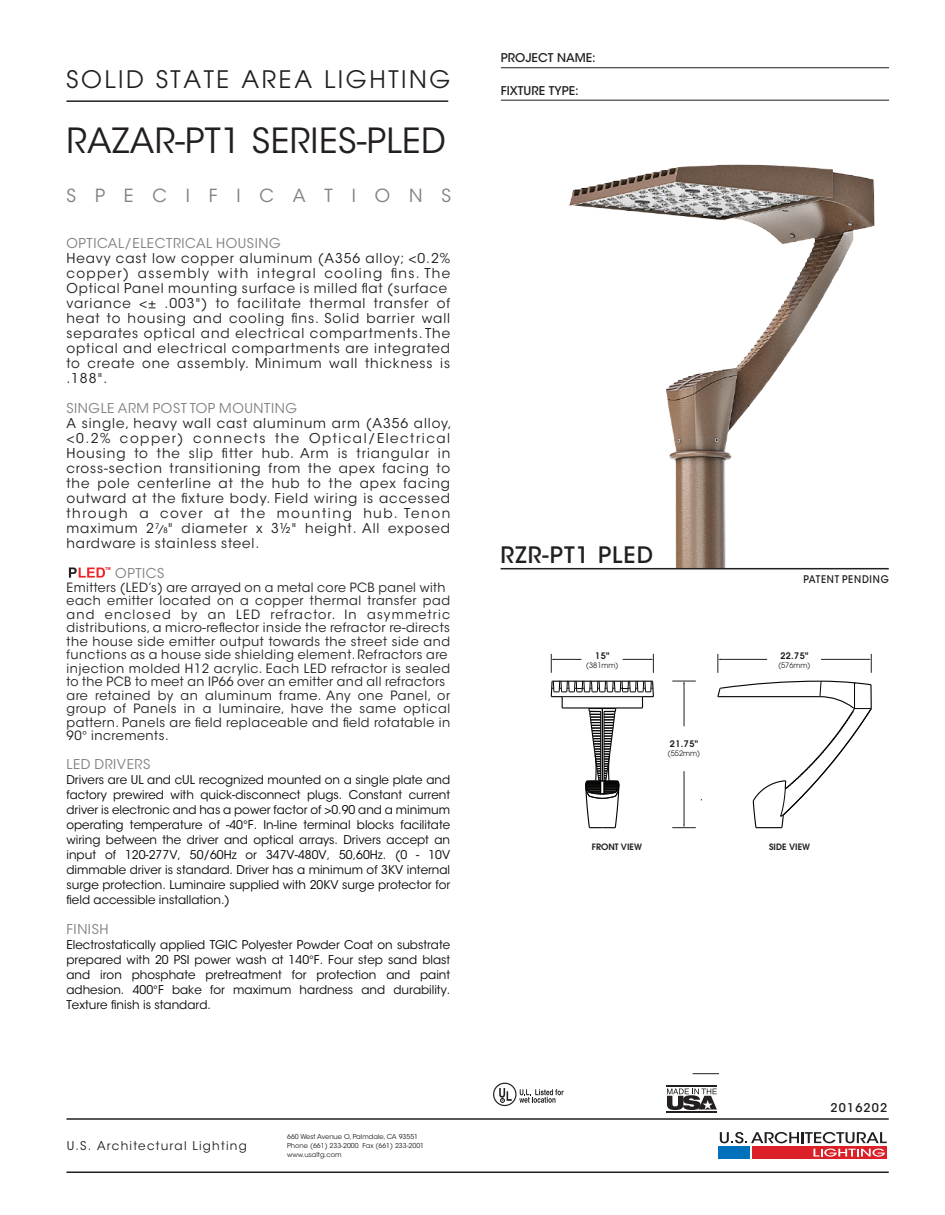
<style>
.page{position:relative;width:945px;height:1215px;background:#fff}
.page>*{position:absolute;margin:0;border:0;box-sizing:border-box;transform-origin:0 0}
.t1{font:34.5px "ITC Avant Garde Std";letter-spacing:.015em;color:#231f20}
.t2{font:24px "Avant Garde";letter-spacing:.11em;color:#231f20}
.t3{font:500 22.5px "ITC Avant Garde Std";letter-spacing:.05em;color:#231f20}
.t4{font:18px "ITC Avant Garde Std";letter-spacing:1.05em;color:#808285}
.t5{font:13.5px/15px "ITC Avant Garde Std";letter-spacing:.07em;color:#231f20}
.t6{font:13.5px "ITC Avant Garde Std";letter-spacing:.045em;color:#808285}
.t7{font:12.75px/13.5px "ITC Avant Garde Std";letter-spacing:.045em;color:#231f20}
.t8{font:12px/15px "ITC Avant Garde Std";color:#040503;text-align:justify}
.t9{font:12px "ITC Avant Garde Std";letter-spacing:.1em;color:#231f20}
.t10{font:500 12px "ITC Avant Garde Std";color:#231f20}
.t11{font:500 12px "ITC Avant Garde Std";letter-spacing:.1em;color:#231f20}
.t12{font:500 10.5px "ITC Avant Garde Std";letter-spacing:.08em;color:#211e1e;scale:.9 1}
.t13{font:600 9px "Avant Garde";letter-spacing:.05em;color:#211e1e}
.t14{font:600 8.7px "Avant Garde";color:#211e1e}
.t15{font:7.5px "Avant Garde";color:#211e1e}
.t16{font:6.75px/9px "ITC Avant Garde Std";color:#231f20}
.t17{font:700 4.05px "Arial";color:#ed2326}
.s1{font-style:italic;font-size:10.5px;color:#040503}
.s2{font-size:7.5px;color:#040503}
</style>
<div class="page">
<img style="left:553px;top:164px;width:335px;height:404px">
<hr style="left:66px;top:1172px;width:823px;height:1px;background:#231f20">
<hr style="left:66px;top:1118px;width:823px;height:2px;background:#231f20">
<hr style="left:66px;top:100px;width:382px;height:2px;background:#231f20">
<hr style="left:501px;top:67px;width:388px;height:1px;background:#231f20">
<hr style="left:501px;top:100px;width:388px;height:1px;background:#231f20">
<div style="left:493px;top:1083px;width:24px;height:23px;border:1px solid #231f20;border-radius:50%"></div>
<svg style="left:499px;top:1088px;width:13px;height:15px"></svg>
<svg style="left:519px;top:1089px;width:45px;height:14px"></svg>
<hr style="left:667px;top:1085px;width:50px;height:2px;background:#231f20">
<hr style="left:667px;top:1111px;width:50px;height:2px;background:#231f20">
<svg style="left:667px;top:1089px;width:50px;height:21px"></svg>
<hr style="left:501px;top:568px;width:388px;height:1px;background:#231f20">
<svg style="left:69px;top:567px;width:36px;height:11px"></svg>
<svg style="left:693px;top:1073px;width:26px;height:1px"></svg>
<svg style="left:551px;top:654px;width:103px;height:175px"></svg>
<svg style="left:716px;top:458px;width:157px;height:371px"></svg>
<hr style="left:684px;top:771px;width:1px;height:54px;background:#231f20">
<svg style="left:672px;top:825px;width:24px;height:3px"></svg>
<hr style="left:684px;top:683px;width:1px;height:43px;background:#231f20">
<svg style="left:672px;top:681px;width:24px;height:3px"></svg>
<div style="left:752px;top:1146px;width:135px;height:13px;background:#dc2027"></div>
<div style="left:719px;top:1146px;width:31px;height:13px;background:#0072bc"></div>
<svg style="left:813px;top:1149px;width:72px;height:8px"></svg>
<svg style="left:720px;top:1132px;width:167px;height:11px"></svg>
<h2 class="t2" style="left:66px;top:65px;width:386px">SOLID STATE AREA LIGHTING</h2>
<h1 class="t1" style="left:66px;top:120px;width:381px">RAZAR-PT1 SERIES-PLED</h1>
<h3 class="t4" style="left:66px;top:185px;width:386px">SPECIFICATIONS</h3>
<p class="t6" style="left:66px;top:235px;width:216px">OPTICAL/ELECTRICAL HOUSING</p>
<p class="t5" style="left:66px;top:251px;width:385px">Heavy cast low copper aluminum (A356 alloy; &lt;0.2% copper) assembly with integral cooling fins. The Optical Panel mounting surface is milled flat (surface variance &lt;± .003") to facilitate thermal transfer of heat to housing and cooling fins. Solid barrier wall separates optical and electrical compartments. The optical and electrical compartments are integrated to create one assembly. Minimum wall thickness is .188".</p>
<p class="t6" style="left:66px;top:400px;width:232px">SINGLE ARM POST TOP MOUNTING</p>
<p class="t5" style="left:66px;top:416px;width:387px">A single, heavy wall cast aluminum arm (A356 alloy, &lt;0.2% copper) connects the Optical/Electrical Housing to the slip fitter hub. Arm is triangular in cross-section transitioning from the apex facing to the pole centerline at the hub to the apex facing outward at the fixture body. Field wiring is accessed through a cover at the mounting hub. Tenon maximum 2<sup>7</sup><span class="s1">/</span><span class="s2">8</span>" diameter x 3½" height. All exposed hardware is stainless steel.</p>
<p class="t6" style="left:115px;top:565px;width:51px">OPTICS</p>
<p class="t7" style="left:66px;top:581px;width:385px">Emitters (LED’s) are arrayed on a metal core PCB panel with each emitter located on a copper thermal transfer pad and enclosed by an LED refractor. In asymmetric distributions, a micro-reflector inside the refractor re-directs the house side emitter output towards the street side and functions as a house side shielding element. Refractors are injection molded H12 acrylic. Each LED refractor is sealed to the PCB to meet an IP66 over an emitter and all refractors are retained by an aluminum frame. Any one Panel, or group of Panels in a luminaire, have the same optical pattern. Panels are field replaceable and field rotatable in 90° increments.</p>
<p class="t6" style="left:66px;top:756px;width:85px">LED DRIVERS</p>
<p class="t8" style="left:66px;top:772px;width:385px">Drivers are UL and cUL recognized mounted on a single plate and factory prewired with quick-disconnect plugs. Constant current driver is electronic and has a power factor of &gt;0.90 and a minimum operating temperature of -40°F. In-line terminal blocks facilitate wiring between the driver and optical arrays. Drivers accept an input of 120-277V, 50/60Hz or 347V-480V, 50,60Hz. (0 - 10V dimmable driver is standard. Driver has a minimum of 3KV internal surge protection. Luminaire supplied with 20KV surge protector for field accessible installation.)</p>
<p class="t6" style="left:66px;top:921px;width:44px">FINISH</p>
<p class="t8" style="left:66px;top:937px;width:385px">Electrostatically applied TGIC Polyester Powder Coat on substrate prepared with 20 PSI power wash at 140°F. Four step sand blast and iron phosphate pretreatment for protection and paint adhesion. 400°F bake for maximum hardness and durability.<br>Texture finish is standard.</p>
<p class="t17" style="left:105px;top:566px;width:7px">TM</p>
<p class="t9" style="left:67px;top:1138px;width:182px">U.S. Architectural Lighting</p>
<p class="t16" style="left:287px;top:1132px;width:138px">660 West Avenue O, Palmdale, CA 93551<br>Phone (661) 233-2000 Fax (661) 233-2001 www.usaltg.com</p>
<p class="t10" style="left:501px;top:50px;width:96px">PROJECT NAME:</p>
<p class="t10" style="left:501px;top:83px;width:79px">FIXTURE TYPE:</p>
<h3 class="t3" style="left:501px;top:541px;width:154px">RZR-PT1 PLED</h3>
<p class="t13" style="left:595px;top:650px;width:16px">15"</p>
<p class="t15" style="left:586px;top:661px;width:34px">(381mm)</p>
<p class="t13" style="left:670px;top:737px;width:30px">21.75"</p>
<p class="t15" style="left:668px;top:748px;width:34px">(552mm)</p>
<p class="t12" style="left:803px;top:573px;width:96px">PATENT PENDING</p>
<p class="t13" style="left:780px;top:650px;width:30px">22.75"</p>
<p class="t15" style="left:778px;top:661px;width:34px">(576mm)</p>
<p class="t14" style="left:592px;top:841px;width:52px">FRONT VIEW</p>
<p class="t14" style="left:769px;top:841px;width:43px">SIDE VIEW</p>
<p class="t11" style="left:831px;top:1100px;width:58px">2016202</p>
</div>
